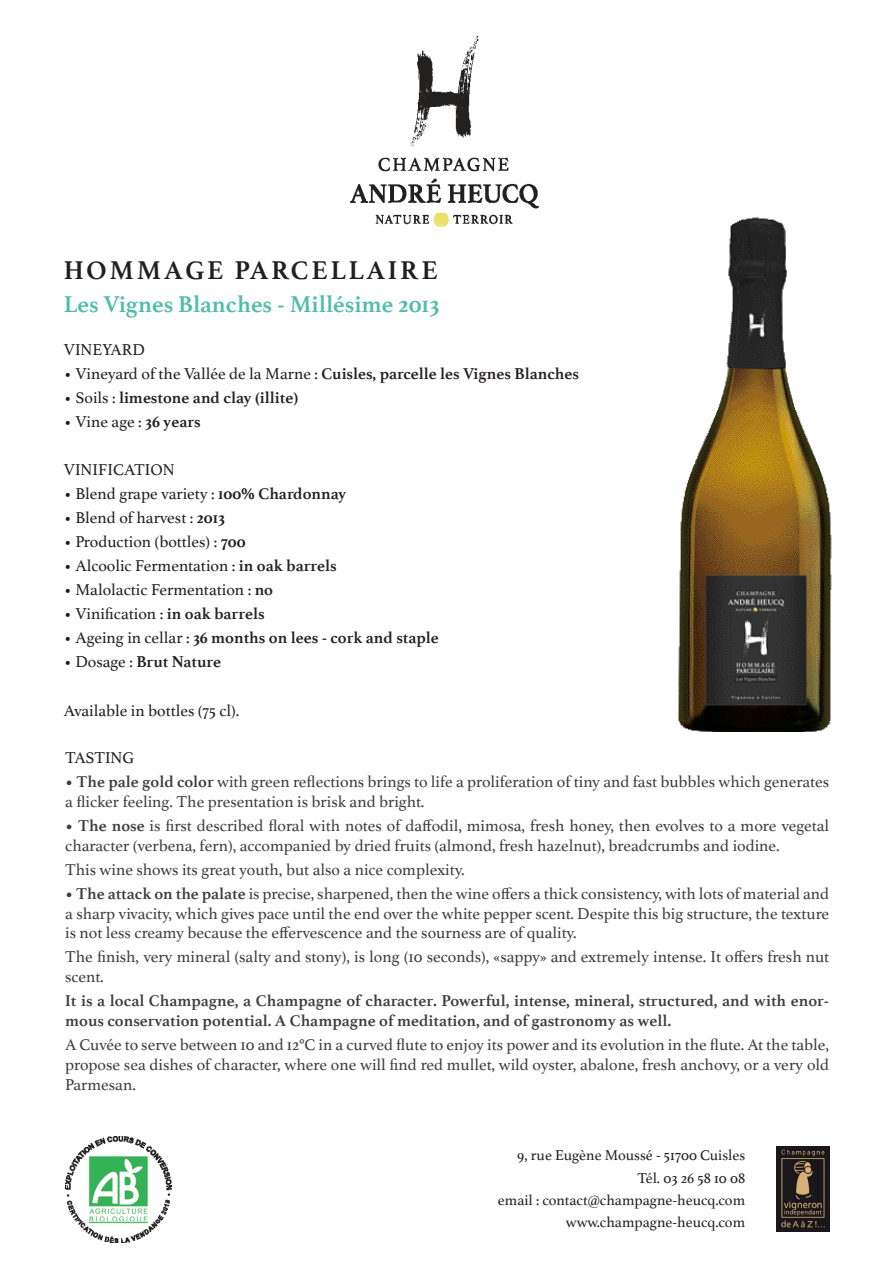
<style>
.page{position:relative;width:893px;height:1263px;background:#fff}
.page>*{position:absolute;margin:0;border:0;box-sizing:border-box;transform-origin:0 0}
.t1{font:700 27px "Athelas";letter-spacing:.1em;color:#231f20}
.t2{font:700 24px "Athelas";color:#50bda8}
.t3{font:16.5px/19.8px "Athelas";color:#3e3e3f}
.t4{font:16.5px "Athelas";color:#231f20}
.t5{font:700 16.5px/19.8px "Athelas";color:#3e3e3f}
.t6{font:700 16.5px "Athelas";color:#231f20}
.t7{font:15px "Athelas";color:#231f20}
.s1{font-weight:400}
.s2{font-weight:700}
</style>
<div class="page">
<img style="left:350px;top:36px;width:188px;height:191px">
<img style="left:65px;top:1136px;width:107px;height:106px">
<img style="left:776px;top:1146px;width:53px;height:85px">
<img style="left:678px;top:217px;width:154px;height:514px">
<p class="t1" style="left:64px;top:248px;width:376px">HOMMAGE PARCELLAIRE</p>
<p class="t2" style="left:64px;top:285px;width:377px">Les Vignes Blanches - Millésime 2013</p>
<p class="t4" style="left:64px;top:336px;width:83px">VINEYARD</p>
<p class="t6" style="left:64px;top:360px;width:517px"><span class="s1">• Vineyard of the Vallée de la Marne :</span> Cuisles, parcelle les Vignes Blanches</p>
<p class="t6" style="left:64px;top:384px;width:236px"><span class="s1">• Soils :</span> limestone and clay (illite)</p>
<p class="t4" style="left:64px;top:408px;width:138px">• Vine age : <span class="s2">36 years</span></p>
<p class="t4" style="left:64px;top:456px;width:112px">VINIFICATION</p>
<p class="t4" style="left:64px;top:480px;width:284px">• Blend grape variety : <span class="s2">100% Chardonnay</span></p>
<p class="t4" style="left:64px;top:505px;width:163px">• Blend of harvest : <span class="s2">2013</span></p>
<p class="t4" style="left:64px;top:529px;width:183px">• Production (bottles) : <span class="s2">700</span></p>
<p class="t4" style="left:64px;top:553px;width:274px">• Alcoolic Fermentation : <span class="s2">in oak barrels</span></p>
<p class="t4" style="left:64px;top:577px;width:211px">• Malolactic Fermentation : <span class="s2">no</span></p>
<p class="t4" style="left:64px;top:601px;width:202px">• Vinification : <span class="s2">in oak barrels</span></p>
<p class="t6" style="left:64px;top:625px;width:377px"><span class="s1">• Ageing in cellar :</span> 36 months on lees - cork and staple</p>
<p class="t6" style="left:64px;top:649px;width:159px"><span class="s1">• Dosage :</span> Brut Nature</p>
<p class="t4" style="left:64px;top:697px;width:177px">Available in bottles (75 cl).</p>
<p class="t4" style="left:65px;top:744px;width:70px">TASTING</p>
<p class="t3" style="left:65px;top:771px;width:765px"><span class="s2">• The pale gold color</span> with green reflections brings to life a proliferation of tiny and fast bubbles which generates a flicker feeling. The presentation is brisk and bright.</p>
<p class="t3" style="left:65px;top:815px;width:765px"><span class="s2">• The nose</span> is first described floral with notes of daffodil, mimosa, fresh honey, then evolves to a more vegetal character (verbena, fern), accompanied by dried fruits (almond, fresh hazelnut), breadcrumbs and iodine.</p>
<p class="t3" style="left:65px;top:859px;width:401px">This wine shows its great youth, but also a nice complexity.</p>
<p class="t3" style="left:65px;top:883px;width:765px;text-align:justify"><span class="s2">• The attack on the palate</span> is precise, sharpened, then the wine offers a thick consistency, with lots of material and a sharp vivacity, which gives pace until the end over the white pepper scent. Despite this big structure, the texture is not less creamy because the effervescence and the sourness are of quality.</p>
<p class="t3" style="left:65px;top:947px;width:765px">The finish, very mineral (salty and stony), is long (10 seconds), «sappy» and extremely intense. It offers fresh nut scent.</p>
<p class="t5" style="left:65px;top:990px;width:765px">It is a local Champagne, a Champagne of character. Powerful, intense, mineral, structured, and with enor&shy;mous conservation potential. A Champagne of meditation, and of gastronomy as well.</p>
<p class="t3" style="left:65px;top:1034px;width:765px;text-align:justify">A Cuvée to serve between 10 and 12°C in a curved flute to enjoy its power and its evolution in the flute. At the table, propose sea dishes of character, where one will find red mullet, wild oyster, abalone, fresh anchovy, or a very old Parmesan.</p>
<p class="t7" style="left:517px;top:1143px;width:229px">9, rue Eugène Moussé - 51700 Cuisles</p>
<p class="t7" style="left:638px;top:1166px;width:109px">Tél. 03 26 58 10 08</p>
<p class="t7" style="left:498px;top:1188px;width:249px">email : contact@champagne-heucq.com</p>
<p class="t7" style="left:566px;top:1210px;width:181px">www.champagne-heucq.com</p>
</div>
